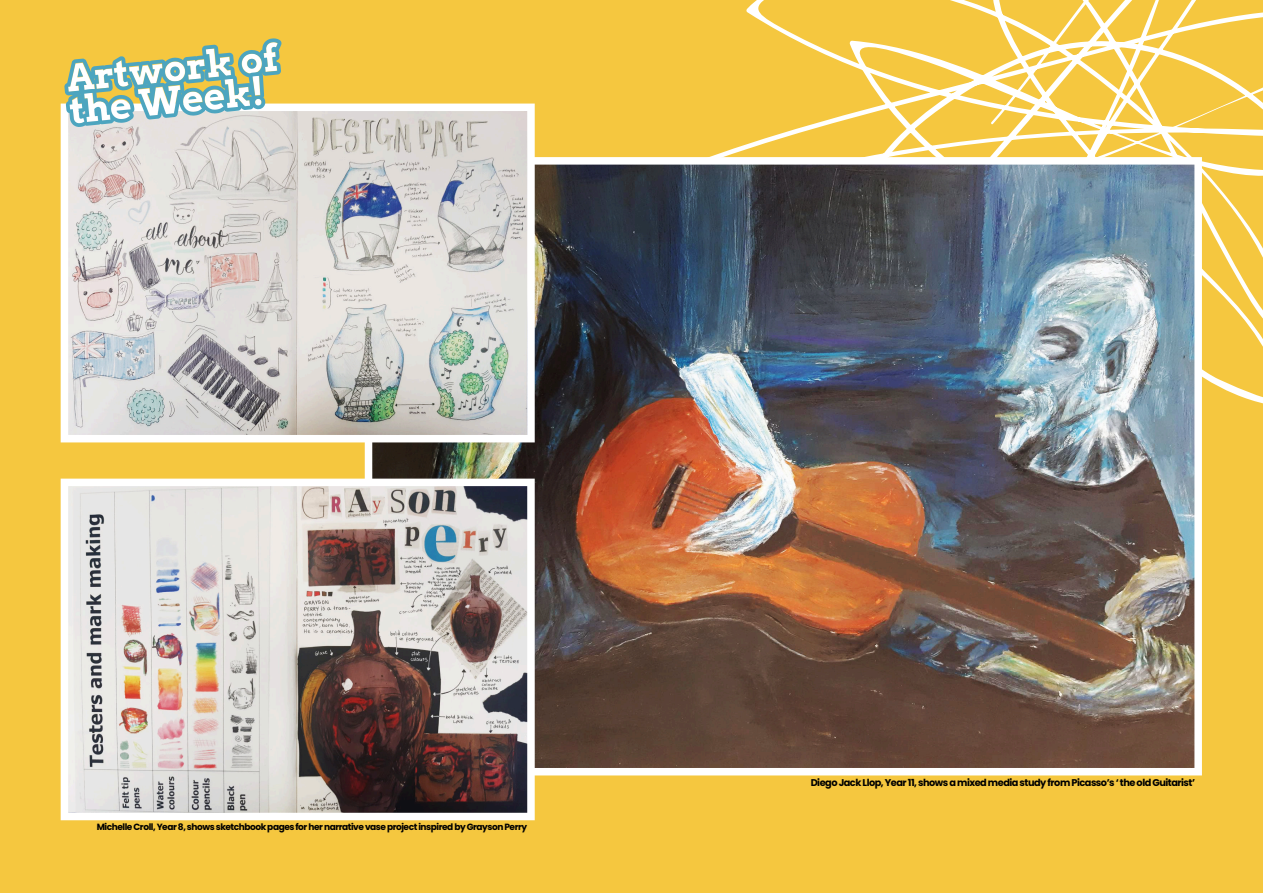
<style>
.page{position:relative;width:1263px;height:893px;background:#f5c73f}
.page>*{position:absolute;margin:0;border:0;box-sizing:border-box;transform-origin:0 0}
.t1{font:700 37.5px/32px "Arvo";color:#fff}
.t2{font:700 9.75px "Poppins";letter-spacing:-.05em;color:#000}
.t3{font:700 9px "Poppins";letter-spacing:-.05em;color:#000}
</style>
<div class="page">
<svg style="left:407px;top:0;width:856px;height:404px"></svg>
<img style="left:365px;top:157px;width:837px;height:618px">
<svg style="left:61px;top:104px;width:474px;height:338px;background:#d2d1cf"></svg>
<img style="left:61px;top:479px;width:474px;height:341px">
<svg style="left:64px;top:38px;width:218px;height:89px"></svg>
<h1 class="t1" style="left:65px;top:66px;width:213px;rotate:-6deg">Artwork of the Week!</h1>
<p class="t3" style="left:97px;top:821px;width:432px">Michelle Croll, Year 8, shows sketchbook pages for her narrative vase project inspired by Grayson Perry</p>
<p class="t2" style="left:811px;top:776px;width:386px">Diego Jack Llop, Year 11, shows a mixed media study from Picasso’s ‘ the old Guitarist’</p>
</div>
